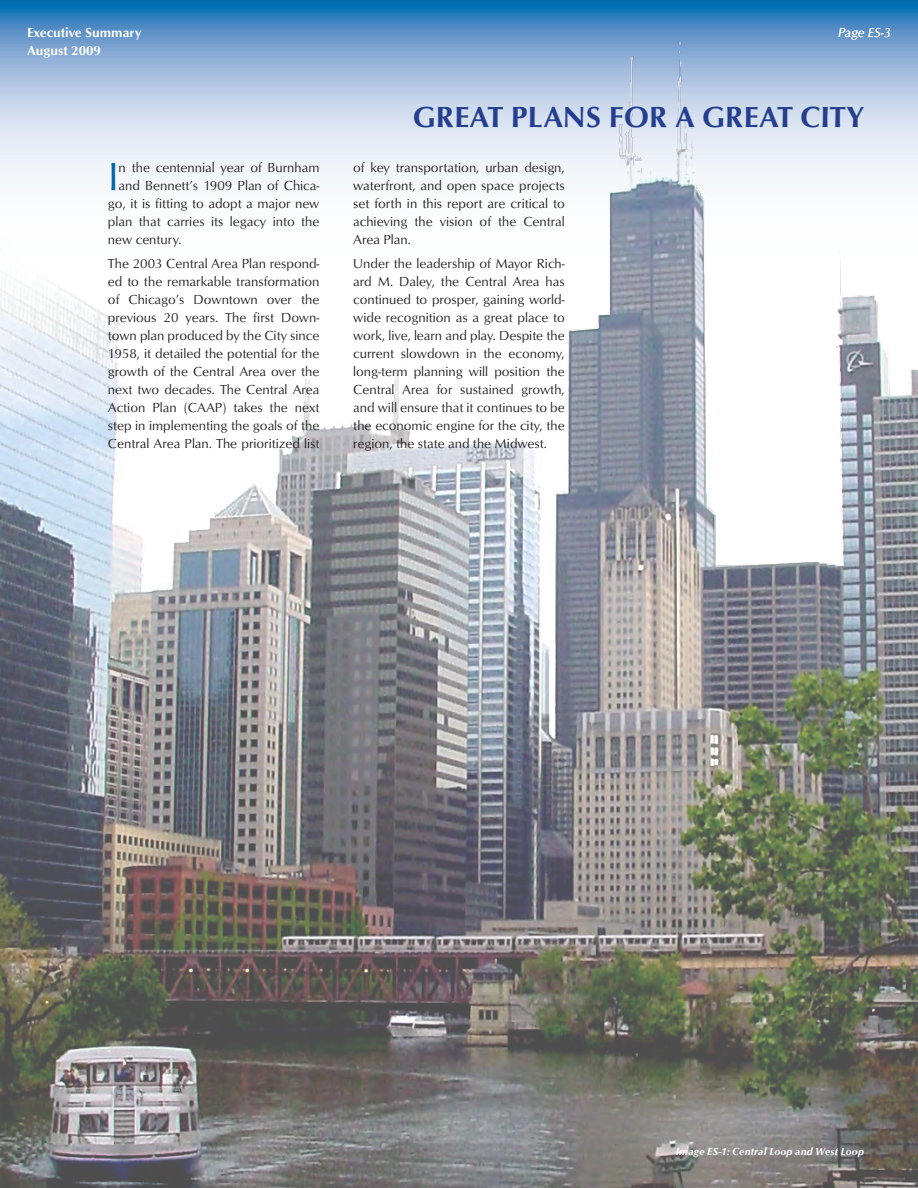
<style>
.page{position:relative;width:918px;height:1188px;background:#fff}
.page>*{position:absolute;margin:0;border:0;box-sizing:border-box;transform-origin:0 0}
.body_text_with_drop{font:40.35px "Opus";color:#0067aa}
.t1{font:700 30px "Opus";color:#253f8e}
.body_text{font:13.5px/18px "Opus";color:#231f20;text-align:justify}
.body_text_with_drop-2{font:13.5px "Opus";color:#231f20}
.title_1{font:700 13.5px "Opus";color:#fff}
.title_1-2{font:italic 13.5px "Opus";letter-spacing:-.01em;color:#fff}
.t2{font:italic 700 10.5px "Opus";letter-spacing:.015em;color:#fff}
</style>
<div class="page">
<img style="left:0;top:0;width:918px;height:1188px">
<p class="title_1" style="left:27px;top:25px;width:116px">Executive Summary</p>
<p class="title_1" style="left:27px;top:43px;width:76px">August 2009</p>
<p class="body_text_with_drop" style="left:108px;top:153px;width:12px">I</p>
<p class="body_text_with_drop-2" style="left:119px;top:160px;width:202px">n the centennial year of Burnham</p>
<p class="body_text_with_drop-2" style="left:119px;top:178px;width:202px">and Bennett’s 1909 Plan of Chica-</p>
<p class="body_text_with_drop-2" style="left:108px;top:196px;width:213px">go, it is fitting to adopt a major new</p>
<p class="body_text_with_drop-2" style="left:108px;top:214px;width:213px">plan that carries its legacy into the</p>
<p class="body_text_with_drop-2" style="left:108px;top:232px;width:75px">new century.</p>
<p class="body_text" style="left:108px;top:255px;width:213px">The 2003 Central Area Plan respond&shy;ed to the remarkable transformation of Chicago’s Downtown over the previous 20 years. The first Down&shy;town plan produced by the City since 1958, it detailed the potential for the growth of the Central Area over the next two decades. The Central Area Action Plan (CAAP) takes the next step in implementing the goals of the Central Area Plan. The prioritized list</p>
<p class="title_1-2" style="left:838px;top:25px;width:54px">Page ES-3</p>
<h1 class="t1" style="left:413px;top:100px;width:453px">Great Plans for a Great City</h1>
<p class="body_text" style="left:353px;top:159px;width:213px">of key transportation, urban design, waterfront, and open space projects set forth in this report are critical to achieving the vision of the Central Area Plan.</p>
<p class="body_text" style="left:353px;top:255px;width:213px">Under the leadership of Mayor Rich&shy;ard M. Daley, the Central Area has continued to prosper, gaining world&shy;wide recognition as a great place to work, live, learn and play. Despite the current slowdown in the economy, long-term planning will position the Central Area for sustained growth, and will ensure that it continues to be the economic engine for the city, the region, the state and the Midwest.</p>
<p class="t2" style="left:676px;top:1146px;width:190px">Image ES-1: Central Loop and West Loop</p>
</div>
